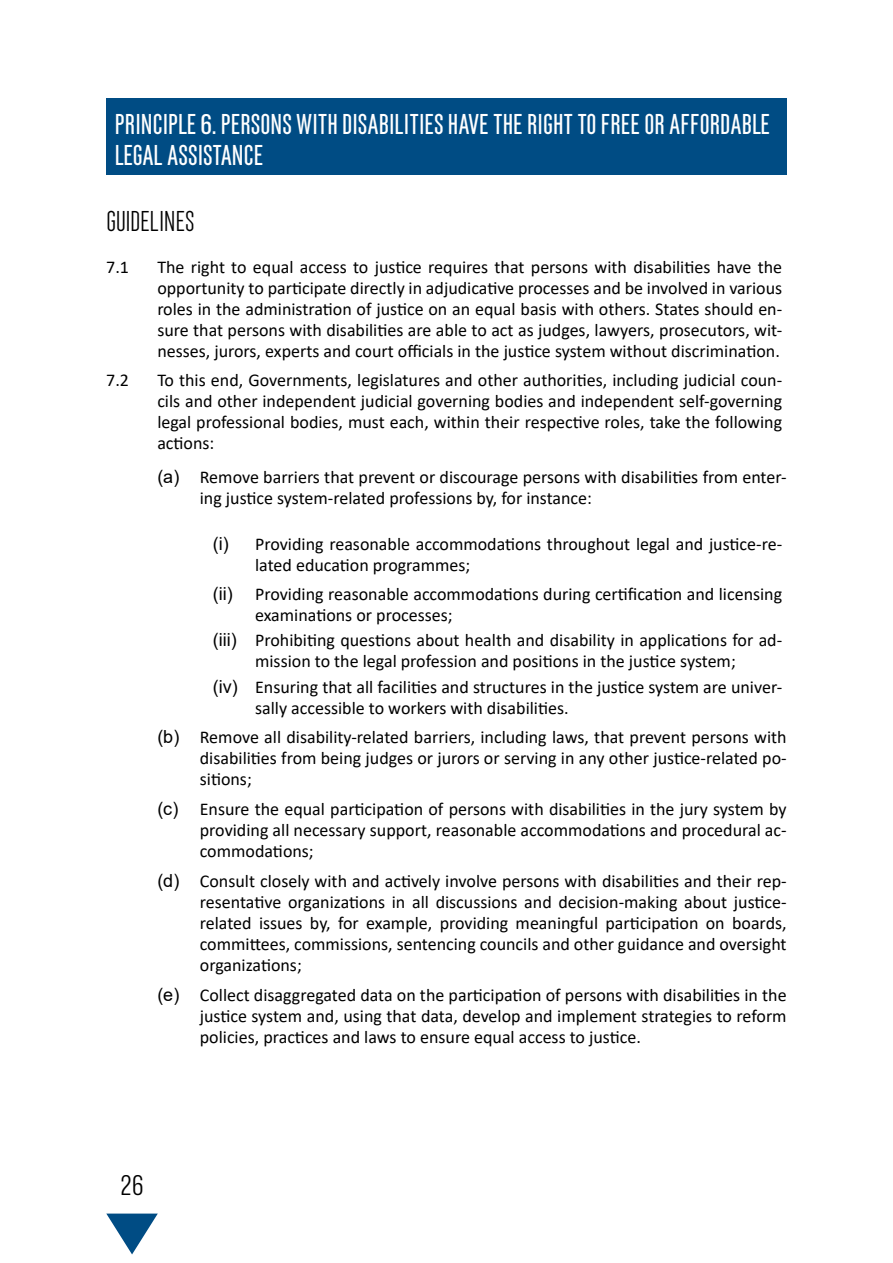
<style>
.page{position:relative;width:893px;height:1263px;background:#fff}
.page>*{position:absolute;margin:0;border:0;box-sizing:border-box;transform-origin:0 0}
.HEADER{font:500 28.5px/30.8px "GL Gordeziani";color:#fff}
.GIDELINES{font:28.5px "GL Gordeziani";color:#000}
.NUM_UNOMRO{font:18px/21px "Calibri";color:#000;text-align:justify}
.s1{font-family:"Arial"}
</style>
<div class="page">
<svg style="left:106px;top:1213px;width:52px;height:41px"></svg>
<div style="left:106px;top:98px;width:681px;height:77px;background:#004c84"></div>
<p class="HEADER" style="left:115px;top:111px;width:657px">PRINCIPLE 6. PERSONS WITH DISABILITIES HAVE THE RIGHT TO FREE OR AFFORDABLE<br>LEGAL ASSISTANCE</p>
<p class="GIDELINES" style="left:106px;top:207px;width:90px">GUIDELINES</p>
<p class="NUM_UNOMRO" style="left:106px;top:256px;width:24px">7.1</p>
<p class="NUM_UNOMRO" style="left:157px;top:256px;width:626px">The right to equal access to justice requires that persons with disabilities have the opportunity to participate directly in adjudicative processes and be involved in various roles in the administration of justice on an equal basis with others. States should en&shy;sure that persons with disabilities are able to act as judges, lawyers, prosecutors, wit&shy;nesses, jurors, experts and court officials in the justice system without discrimination.</p>
<p class="NUM_UNOMRO" style="left:106px;top:369px;width:24px">7.2</p>
<p class="NUM_UNOMRO" style="left:157px;top:369px;width:626px">To this end, Governments, legislatures and other authorities, including judicial coun&shy;cils and other independent judicial governing bodies and independent self-governing legal professional bodies, must each, within their respective roles, take the following actions:</p>
<p class="NUM_UNOMRO" style="left:200px;top:466px;width:588px;text-indent:-43px"><span class="s1">(a)</span> Remove barriers that prevent or discourage persons with disabilities from enter&shy;ing justice system-related professions by, for instance:</p>
<p class="NUM_UNOMRO" style="left:255px;top:533px;width:529px;text-indent:-42px"><span class="s1">(i)</span> Providing reasonable accommodations throughout legal and justice-re&shy;lated education programmes;</p>
<p class="NUM_UNOMRO" style="left:255px;top:583px;width:529px;text-indent:-42px"><span class="s1">(ii)</span> Providing reasonable accommodations during certification and licensing examinations or processes;</p>
<p class="NUM_UNOMRO" style="left:213px;top:629px;width:571px;text-align:center"><span class="s1">(iii)</span> Prohibiting questions about health and disability in applications for ad&shy;mission to the legal profession and positions in the justice system;</p>
<p class="NUM_UNOMRO" style="left:255px;top:676px;width:529px;text-indent:-42px"><span class="s1">(iv)</span> Ensuring that all facilities and structures in the justice system are univer&shy;sally accessible to workers with disabilities.</p>
<p class="NUM_UNOMRO" style="left:200px;top:726px;width:588px;text-indent:-43px"><span class="s1">(b)</span> Remove all disability-related barriers, including laws, that prevent persons with disabilities from being judges or jurors or serving in any other justice-related po&shy;sitions;</p>
<p class="NUM_UNOMRO" style="left:200px;top:798px;width:588px;text-indent:-43px"><span class="s1">(c)</span> Ensure the equal participation of persons with disabilities in the jury system by providing all necessary support, reasonable accommodations and procedural ac&shy;commodations;</p>
<p class="NUM_UNOMRO" style="left:200px;top:870px;width:588px;text-indent:-43px"><span class="s1">(d)</span> Consult closely with and actively involve persons with disabilities and their rep&shy;resentative organizations in all discussions and decision-making about justice&shy;related issues by, for example, providing meaningful participation on boards, committees, commissions, sentencing councils and other guidance and oversight organizations;</p>
<p class="NUM_UNOMRO" style="left:200px;top:984px;width:588px;text-indent:-43px"><span class="s1">(e)</span> Collect disaggregated data on the participation of persons with disabilities in the justice system and, using that data, develop and implement strategies to reform policies, practices and laws to ensure equal access to justice.</p>
<h1 class="GIDELINES" style="left:121px;top:1171px;width:24px">26</h1>
</div>
